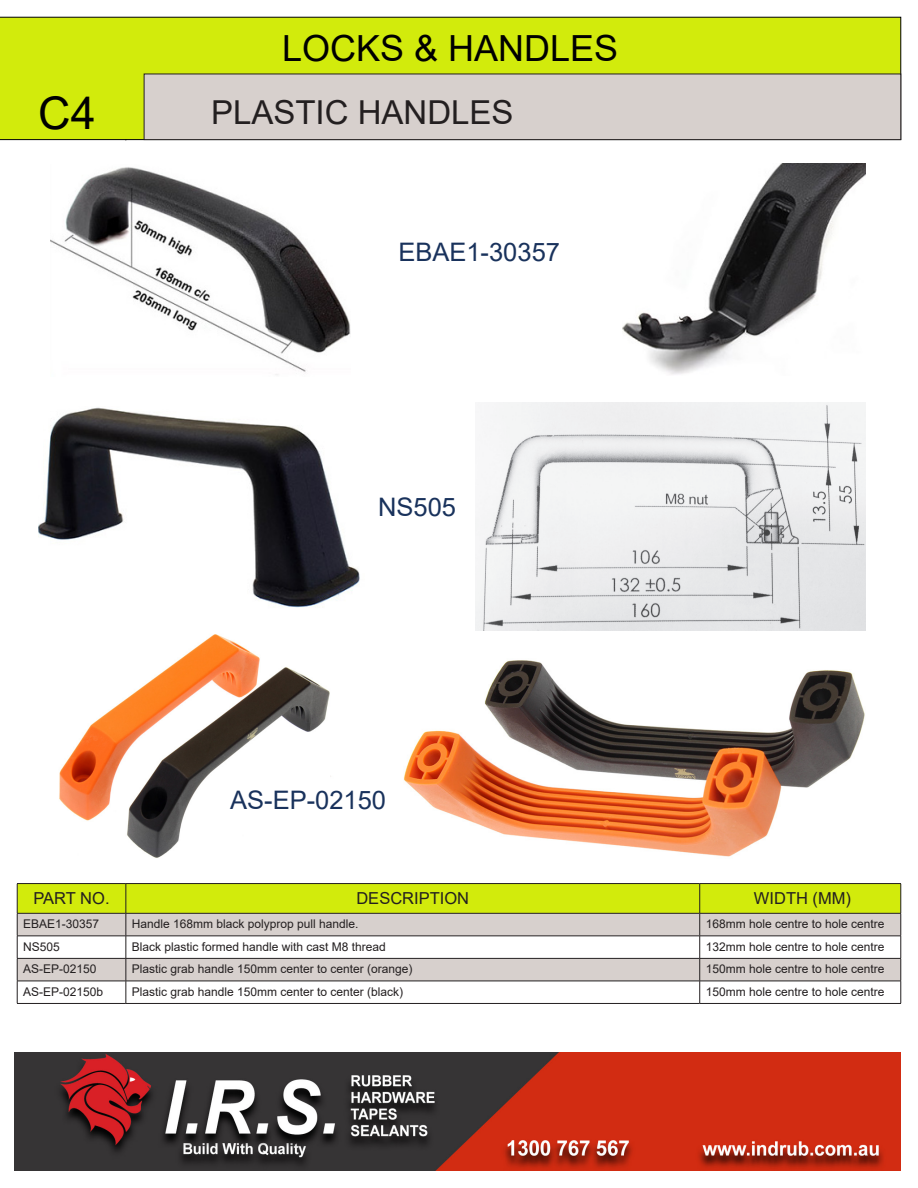
<style>
.page{position:relative;width:918px;height:1188px;background:#fff}
.page>*{position:absolute;margin:0;border:0;box-sizing:border-box;transform-origin:0 0}
.t1{font:45px "Arial";color:#000}
.t2{font:36px "Arial";color:#000}
.t3{font:33px "Arial";color:#231f20}
.t4{font:25.5px "Arial";color:#19325c}
.t5{font:16.5px "Arial";color:#231f20}
.t6{font:12px "Arial";color:#231f20}
</style>
<div class="page">
<div style="left:0;top:17px;width:901px;height:123px;background:#d2eb0c"></div>
<div style="left:144px;top:74px;width:757px;height:66px;background:#d7d0cd"></div>
<div style="left:144px;top:74px;width:757px;height:66px;border:1px solid #231f20"></div>
<img style="left:15px;top:1053px;width:885px;height:118px">
<hr style="left:17px;top:883px;width:109px;height:1px;background:#231f20">
<hr style="left:126px;top:883px;width:574px;height:1px;background:#231f20">
<hr style="left:700px;top:883px;width:201px;height:1px;background:#231f20">
<svg style="left:17px;top:884px;width:885px;height:119px"></svg>
<hr style="left:17px;top:1003px;width:109px;height:1px;background:#231f20">
<hr style="left:126px;top:1003px;width:574px;height:1px;background:#231f20">
<hr style="left:700px;top:1003px;width:201px;height:1px;background:#231f20">
<img style="left:51px;top:167px;width:299px;height:208px">
<img style="left:622px;top:163px;width:244px;height:212px">
<img style="left:38px;top:407px;width:322px;height:201px">
<img style="left:476px;top:402px;width:390px;height:229px">
<img style="left:59px;top:634px;width:272px;height:224px">
<img style="left:404px;top:660px;width:461px;height:197px">
<h2 class="t2" style="left:282px;top:23px;width:338px">LOCKS &amp; HANDLES</h2>
<h1 class="t1" style="left:38px;top:82px;width:59px">C4</h1>
<p class="t3" style="left:211px;top:89px;width:304px">PLASTIC HANDLES</p>
<p class="t4" style="left:398px;top:235px;width:163px">EBAE1-30357</p>
<p class="t4" style="left:378px;top:489px;width:79px">NS505</p>
<p class="t4" style="left:230px;top:782px;width:157px">AS-EP-02150</p>
<p class="t5" style="left:33px;top:887px;width:78px">PART NO.</p>
<p class="t5" style="left:356px;top:887px;width:114px">DESCRIPTION</p>
<p class="t5" style="left:754px;top:887px;width:99px">WIDTH (MM)</p>
<p class="t6" style="left:23px;top:916px;width:78px">EBAE1-30357</p>
<p class="t6" style="left:132px;top:916px;width:228px">Handle 168mm black polyprop pull handle.</p>
<p class="t6" style="left:706px;top:916px;width:180px">168mm hole centre to hole centre</p>
<p class="t6" style="left:23px;top:938px;width:38px">NS505</p>
<p class="t6" style="left:132px;top:938px;width:256px">Black plastic formed handle with cast M8 thread</p>
<p class="t6" style="left:706px;top:938px;width:180px">132mm hole centre to hole centre</p>
<p class="t6" style="left:23px;top:961px;width:75px">AS-EP-02150</p>
<p class="t6" style="left:132px;top:961px;width:282px">Plastic grab handle 150mm center to center (orange)</p>
<p class="t6" style="left:706px;top:961px;width:180px">150mm hole centre to hole centre</p>
<p class="t6" style="left:23px;top:983px;width:82px">AS-EP-02150b</p>
<p class="t6" style="left:132px;top:983px;width:273px">Plastic grab handle 150mm center to center (black)</p>
<p class="t6" style="left:706px;top:983px;width:180px">150mm hole centre to hole centre</p>
</div>
